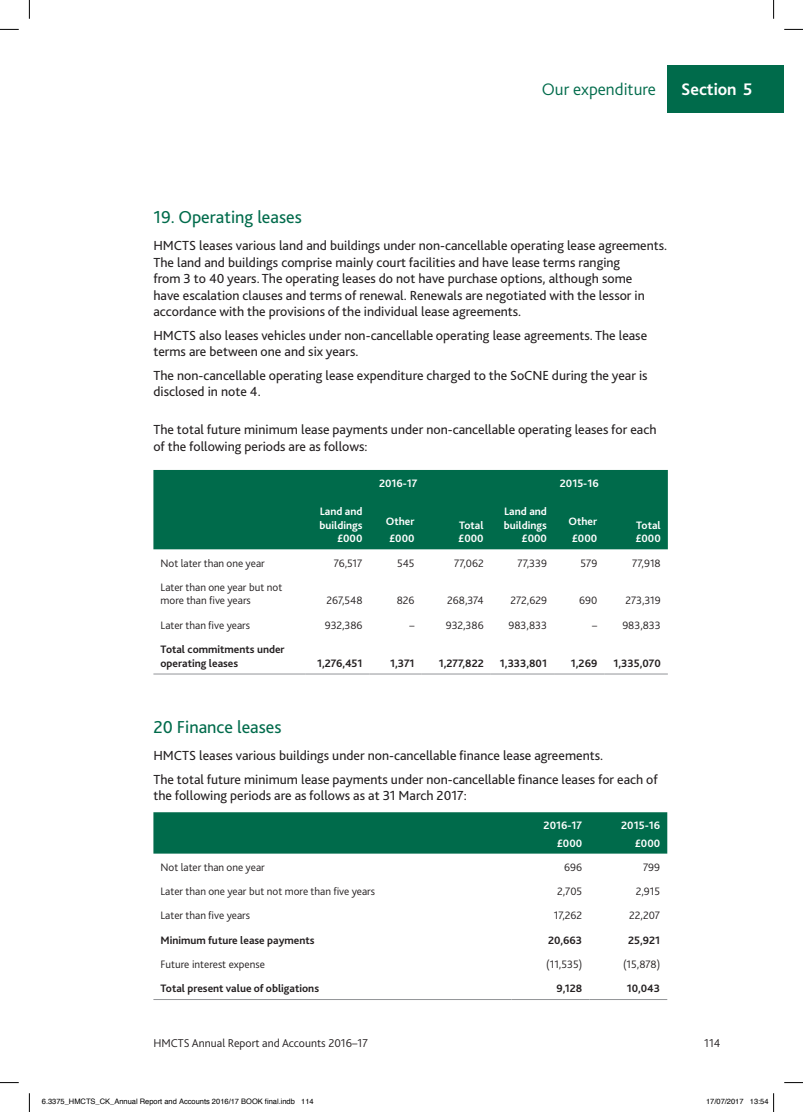
<style>
.page{position:relative;width:803px;height:1112px;background:#fff}
.page>*{position:absolute;margin:0;border:0;box-sizing:border-box;transform-origin:0 0}
.t1{font:18.12px "Bliss 2";color:#006b4b}
.t2{font:300 17.5px "Bliss 2";color:#006b4b}
.t3{font:700 17.5px "Bliss 2";color:#fff}
.t4{font:13.75px/16.5px "Bliss 2";color:#231f20}
.t5{font:300 11.88px "Bliss 2";color:#231f20}
.t6{font:300 11.25px/13.5px "Bliss 2";color:#231f20}
.t7{font:700 11.25px/13.5px "Bliss 2";color:#231f20}
.t8{font:700 11.25px/13.5px "Bliss 2";color:#fff;text-align:right}
.t9{font:7.5px "Helvetica";color:#000}
</style>
<div class="page">
<div style="left:667px;top:65px;width:117px;height:47px;background:#006b4b"></div>
<div style="left:153px;top:470px;width:515px;height:79px;background:#006b4b"></div>
<hr style="left:153px;top:673px;width:153px;height:1px;background:#939598">
<hr style="left:306px;top:673px;width:64px;height:1px;background:#939598">
<hr style="left:370px;top:673px;width:52px;height:1px;background:#939598">
<hr style="left:422px;top:673px;width:69px;height:1px;background:#939598">
<hr style="left:491px;top:673px;width:63px;height:1px;background:#939598">
<hr style="left:554px;top:673px;width:50px;height:1px;background:#939598">
<hr style="left:604px;top:673px;width:64px;height:1px;background:#939598">
<div style="left:153px;top:812px;width:514px;height:41px;background:#006b4b"></div>
<hr style="left:153px;top:998px;width:358px;height:1px;background:#939598">
<hr style="left:511px;top:998px;width:78px;height:1px;background:#939598">
<hr style="left:589px;top:998px;width:78px;height:1px;background:#939598">
<svg style="left:0;top:29px;width:19px;height:1px"></svg>
<svg style="left:784px;top:29px;width:19px;height:1px"></svg>
<svg style="left:0;top:1082px;width:19px;height:1px"></svg>
<svg style="left:784px;top:1082px;width:19px;height:1px"></svg>
<svg style="left:29px;top:0;width:1px;height:19px"></svg>
<svg style="left:29px;top:1093px;width:1px;height:18px"></svg>
<svg style="left:773px;top:0;width:1px;height:19px"></svg>
<svg style="left:773px;top:1093px;width:1px;height:18px"></svg>
<p class="t2" style="left:542px;top:78px;width:116px">Our expenditure</p>
<p class="t3" style="left:681px;top:78px;width:73px">Section 5</p>
<h1 class="t1" style="left:153px;top:206px;width:150px">19. Operating leases</h1>
<p class="t4" style="left:153px;top:237px;width:515px">HMCTS leases various land and buildings under non-cancellable operating lease agreements.<br>The land and buildings comprise mainly court facilities and have lease terms ranging<br>from 3 to 40 years. The operating leases do not have purchase options, although some<br>have escalation clauses and terms of renewal. Renewals are negotiated with the lessor in accordance with the provisions of the individual lease agreements.</p>
<p class="t4" style="left:153px;top:326px;width:495px">HMCTS also leases vehicles under non-cancellable operating lease agreements. The lease terms are between one and six years.</p>
<p class="t4" style="left:153px;top:366px;width:496px">The non-cancellable operating lease expenditure charged to the SoCNE during the year is disclosed in note 4.</p>
<p class="t4" style="left:153px;top:421px;width:505px">The total future minimum lease payments under non-cancellable operating leases for each of the following periods are as follows:</p>
<p class="t8" style="left:379px;top:476px;width:40px">2016-17</p>
<p class="t8" style="left:560px;top:476px;width:40px">2015-16</p>
<p class="t8" style="left:319px;top:504px;width:45px">Land and buildings £000</p>
<p class="t8" style="left:386px;top:512px;width:30px;line-height:17px;text-align:left">Other £000</p>
<p class="t8" style="left:458px;top:518px;width:27px;text-align:left">Total £000</p>
<p class="t8" style="left:504px;top:504px;width:45px">Land and buildings £000</p>
<p class="t8" style="left:568px;top:512px;width:30px;line-height:17px;text-align:left">Other £000</p>
<p class="t8" style="left:635px;top:518px;width:27px;text-align:left">Total £000</p>
<p class="t6" style="left:160px;top:555px;width:106px">Not later than one year</p>
<p class="t6" style="left:334px;top:555px;width:30px">76,517</p>
<p class="t6" style="left:397px;top:555px;width:19px">545</p>
<p class="t6" style="left:454px;top:555px;width:31px">77,062</p>
<p class="t6" style="left:517px;top:555px;width:31px">77,339</p>
<p class="t6" style="left:580px;top:555px;width:18px">579</p>
<p class="t6" style="left:632px;top:555px;width:30px">77,918</p>
<p class="t6" style="left:160px;top:580px;width:123px">Later than one year but not more than five years</p>
<p class="t6" style="left:326px;top:593px;width:38px">267,548</p>
<p class="t6" style="left:397px;top:593px;width:19px">826</p>
<p class="t6" style="left:447px;top:593px;width:38px">268,374</p>
<p class="t6" style="left:510px;top:593px;width:38px">272,629</p>
<p class="t6" style="left:579px;top:593px;width:20px">690</p>
<p class="t6" style="left:625px;top:593px;width:37px">273,319</p>
<p class="t6" style="left:161px;top:618px;width:91px">Later than five years</p>
<p class="t6" style="left:325px;top:618px;width:39px">932,386</p>
<p class="t6" style="left:410px;top:618px;width:7px">–</p>
<p class="t6" style="left:446px;top:618px;width:39px">932,386</p>
<p class="t6" style="left:508px;top:618px;width:40px">983,833</p>
<p class="t6" style="left:592px;top:618px;width:70px">– 983,833</p>
<p class="t7" style="left:161px;top:642px;width:126px">Total commitments under operating leases</p>
<p class="t7" style="left:317px;top:656px;width:47px">1,276,451</p>
<p class="t7" style="left:390px;top:656px;width:26px">1,371</p>
<p class="t7" style="left:439px;top:656px;width:47px">1,277,822</p>
<p class="t7" style="left:500px;top:656px;width:49px">1,333,801</p>
<p class="t7" style="left:571px;top:656px;width:28px">1,269</p>
<p class="t7" style="left:614px;top:656px;width:49px">1,335,070</p>
<h1 class="t1" style="left:153px;top:715px;width:130px">20 Finance leases</h1>
<p class="t4" style="left:153px;top:743px;width:506px;line-height:23.6px">HMCTS leases various buildings under non-cancellable finance lease agreements.<br>The total future minimum lease payments under non-cancellable finance leases for each of</p>
<p class="t4" style="left:153px;top:786px;width:315px">the following periods are as follows as at 31 March 2017:</p>
<p class="t8" style="left:544px;top:816px;width:40px;line-height:17px">2016-17 £000</p>
<p class="t8" style="left:621px;top:816px;width:40px;line-height:17px">2015-16 £000</p>
<p class="t6" style="left:160px;top:859px;width:106px">Not later than one year</p>
<p class="t6" style="left:564px;top:859px;width:19px">696</p>
<p class="t6" style="left:643px;top:859px;width:19px">799</p>
<p class="t6" style="left:160px;top:884px;width:216px">Later than one year but not more than five years</p>
<p class="t6" style="left:557px;top:884px;width:27px">2,705</p>
<p class="t6" style="left:636px;top:884px;width:26px">2,915</p>
<p class="t6" style="left:160px;top:908px;width:91px">Later than five years</p>
<p class="t6" style="left:554px;top:908px;width:30px">17,262</p>
<p class="t6" style="left:629px;top:908px;width:32px">22,207</p>
<p class="t7" style="left:160px;top:932px;width:156px">Minimum future lease payments</p>
<p class="t7" style="left:548px;top:932px;width:36px">20,663</p>
<p class="t7" style="left:628px;top:932px;width:34px">25,921</p>
<p class="t6" style="left:160px;top:957px;width:106px">Future interest expense</p>
<p class="t6" style="left:546px;top:957px;width:38px">(11,535)</p>
<p class="t6" style="left:623px;top:957px;width:39px">(15,878)</p>
<p class="t7" style="left:160px;top:981px;width:160px">Total present value of obligations</p>
<p class="t7" style="left:557px;top:981px;width:27px">9,128</p>
<p class="t7" style="left:627px;top:981px;width:35px">10,043</p>
<p class="t5" style="left:153px;top:1035px;width:216px">HMCTS Annual Report and Accounts 2016–17</p>
<p class="t5" style="left:704px;top:1035px;width:18px">114</p>
<p class="t9" style="left:42px;top:1095px;width:273px">6.3375_HMCTS_CK_Annual Report and Accounts 2016/17 BOOK final.indb 114</p>
<p class="t9" style="left:706px;top:1095px;width:64px">17/07/2017 13:54</p>
</div>
